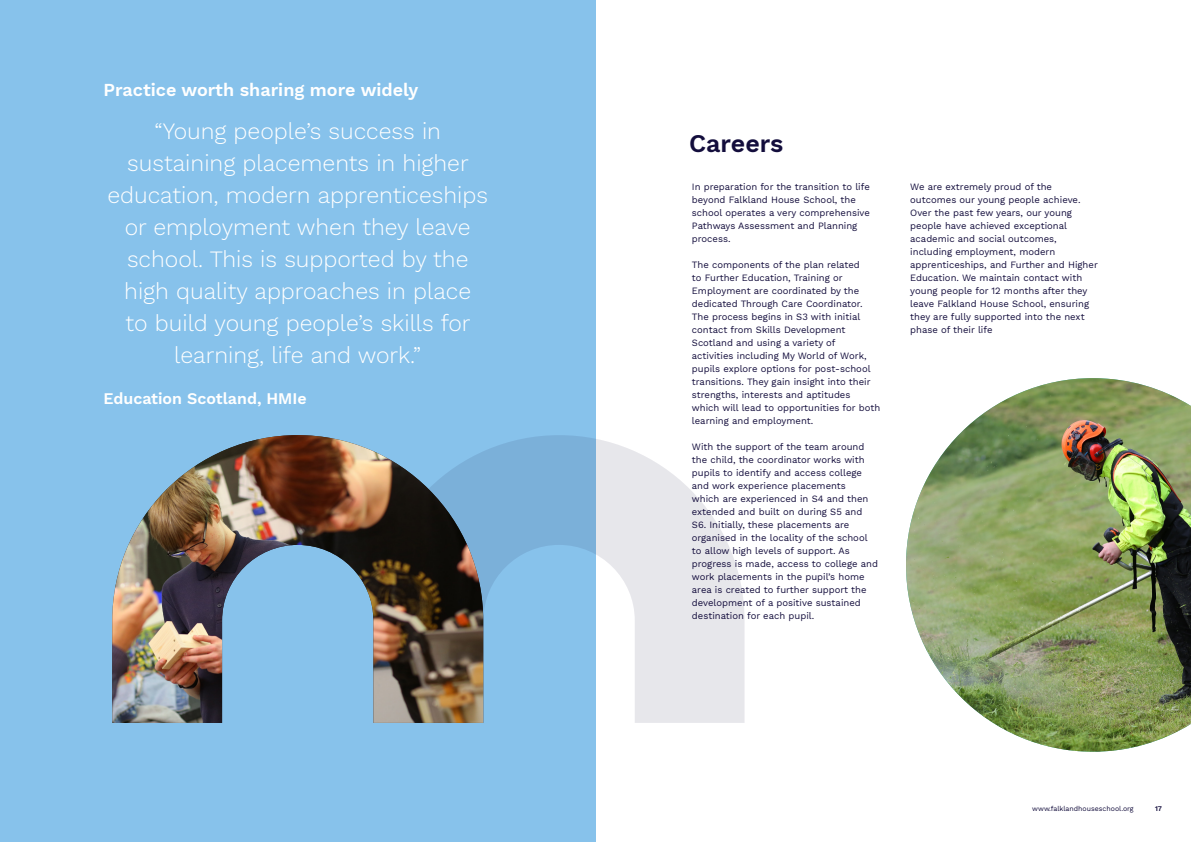
<style>
.page{position:relative;width:1191px;height:842px;background:#fff}
.page>*{position:absolute;margin:0;border:0;box-sizing:border-box;transform-origin:0 0}
.t1{font:25px "Work Sans";color:#130d3c}
.t2{font:300 23px/32px "Work Sans";color:#fff;text-align:center}
.t3{font:18px "Work Sans";color:#fff}
.t4{font:16px "Work Sans";color:#fff}
.t5{font:9.5px/13px "Work Sans";color:#130d3c}
.t6{font:7px "Work Sans";color:#130d3c}
</style>
<div class="page">
<div style="left:0;top:0;width:595px;height:842px;background:#87c2eb"></div>
<svg style="left:483px;top:435px;width:261px;height:288px"></svg>
<img style="left:112px;top:435px;width:371px;height:288px">
<img style="left:906px;top:378px;width:285px;height:374px">
<h3 class="t3" style="left:103px;top:76px;width:316px">Practice worth sharing more widely</h3>
<p class="t2" style="left:107px;top:115px;width:382px">“Young people’s success in sustaining placements in higher education, modern apprenticeships or employment when they leave school. This is supported by the high quality approaches in place<br>to build young people’s skills for learning, life and work.”</p>
<h3 class="t4" style="left:103px;top:386px;width:205px">Education Scotland, HMIe</h3>
<h1 class="t1" style="left:689px;top:125px;width:96px">Careers</h1>
<p class="t5" style="left:692px;top:180px;width:179px">In preparation for the transition to life beyond Falkland House School, the school operates a very comprehensive<br>Pathways Assessment and Planning process.</p>
<p class="t5" style="left:692px;top:258px;width:190px">The components of the plan related<br>to Further Education, Training or Employment are coordinated by the dedicated Through Care Coordinator.<br>The process begins in S3 with initial contact from Skills Development Scotland and using a variety of<br>activities including My World of Work, pupils explore options for post-school transitions. They gain insight into their strengths, interests and aptitudes which will lead to opportunities for both learning and employment.</p>
<p class="t5" style="left:692px;top:440px;width:188px">With the support of the team around the child, the coordinator works with pupils to identify and access college and work experience placements<br>which are experienced in S4 and then extended and built on during S5 and S6. Initially, these placements are organised in the locality of the school to allow high levels of support. As progress is made, access to college and work placements in the pupil’s home area is created to further support the development of a positive sustained destination for each pupil.</p>
<p class="t5" style="left:910px;top:180px;width:189px">We are extremely proud of the outcomes our young people achieve.<br>Over the past few years, our young people have achieved exceptional academic and social outcomes, including employment, modern apprenticeships, and Further and Higher Education. We maintain contact with young people for 12 months after they leave Falkland House School, ensuring they are fully supported into the next phase of their life</p>
<p class="t6" style="left:1032px;top:803px;width:103px">www.falklandhouseschool.org</p>
<p class="t6" style="left:1155px;top:803px;width:9px">17</p>
</div>
